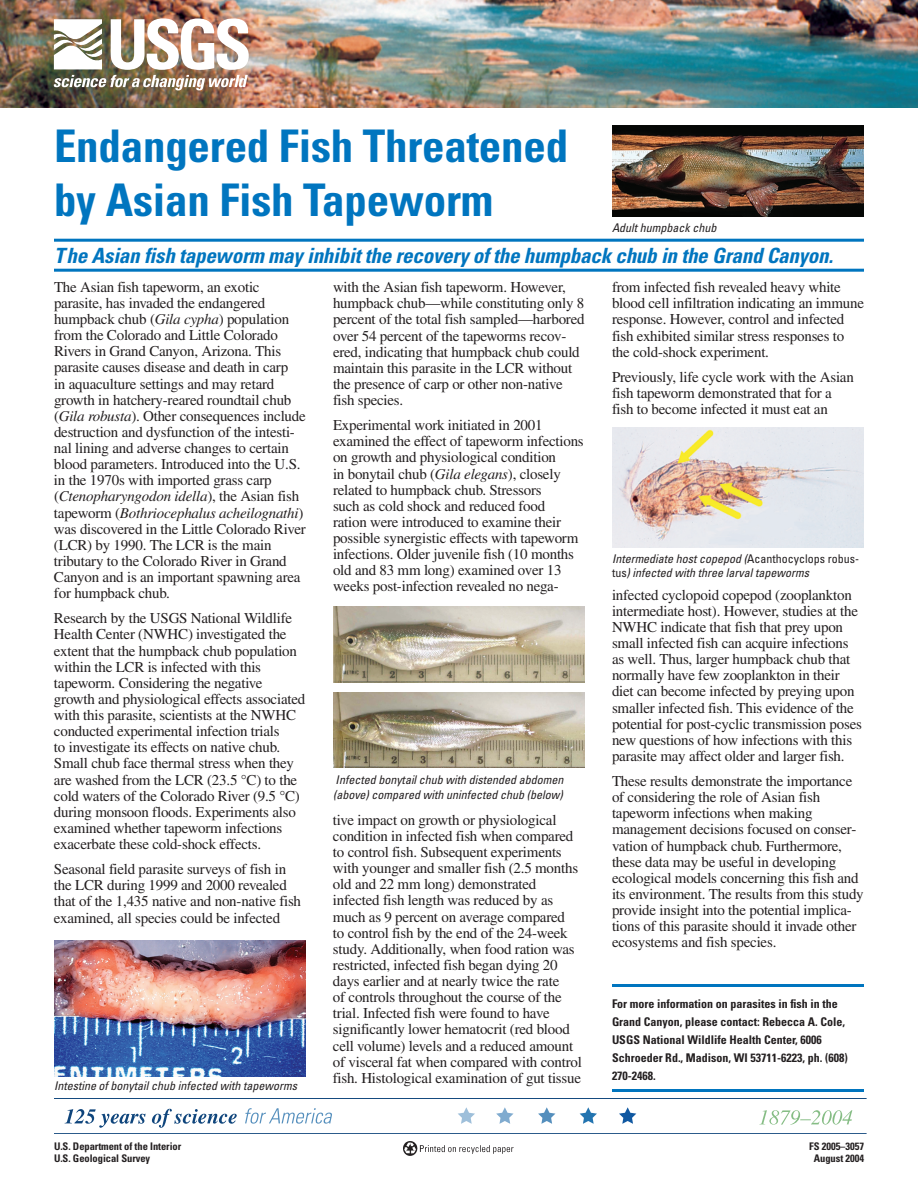
<style>
.page{position:relative;width:918px;height:1188px;background:#fff}
.page>*{position:absolute;margin:0;border:0;box-sizing:border-box;transform-origin:0 0}
.t1{font:700 condensed 45px/54px "Univers";letter-spacing:-.005em;color:#0075bf}
.t2{font:italic 700 condensed 21px "Univers";letter-spacing:-.01em;color:#0075bf}
.t3{font:15px/16.2px "Times";letter-spacing:-.015em;color:#231f20}
.t4{font:italic condensed 12px/14.4px "Univers";color:#231f20}
.t5{font:700 condensed 12px/18px "Univers";color:#231f20}
.t6{font:700 condensed 10.5px/12px "Univers";letter-spacing:-.005em;color:#231f20}
.s1{font-style:italic}
.s2{font-style:normal}
</style>
<div class="page">
<img style="left:0;top:0;width:918px;height:108px">
<img style="left:403px;top:1141px;width:111px;height:15px">
<svg style="left:65px;top:1109px;width:81px;height:19px"></svg>
<svg style="left:152px;top:1109px;width:85px;height:19px"></svg>
<svg style="left:245px;top:1108px;width:87px;height:16px"></svg>
<svg style="left:759px;top:1110px;width:93px;height:15px"></svg>
<svg style="left:458px;top:1107px;width:17px;height:17px"></svg>
<hr style="left:54px;top:1133px;width:813px;height:1px;background:#0f457c">
<svg style="left:496px;top:1107px;width:18px;height:17px"></svg>
<svg style="left:538px;top:1107px;width:17px;height:17px"></svg>
<svg style="left:580px;top:1107px;width:17px;height:17px"></svg>
<svg style="left:619px;top:1107px;width:17px;height:17px"></svg>
<hr style="left:54px;top:1098px;width:813px;height:1px;background:#0f457c">
<img style="left:333px;top:692px;width:252px;height:76px">
<img style="left:333px;top:607px;width:252px;height:75px">
<hr style="left:54px;top:239px;width:810px;height:3px;background:#0075bf">
<hr style="left:54px;top:269px;width:810px;height:3px;background:#0075bf">
<img style="left:612px;top:428px;width:252px;height:119px">
<img style="left:612px;top:126px;width:252px;height:91px">
<img style="left:54px;top:940px;width:251px;height:137px">
<img style="left:54px;top:18px;width:195px;height:72px">
<hr style="left:612px;top:984px;width:252px;height:3px;background:#0075bf">
<hr style="left:612px;top:1089px;width:252px;height:3px;background:#0075bf">
<h1 class="t1" style="left:54px;top:119px;width:516px">Endangered Fish Threatened by Asian Fish Tapeworm</h1>
<p class="t4" style="left:612px;top:220px;width:106px">Adult humpback chub</p>
<h2 class="t2" style="left:54px;top:242px;width:781px">The Asian fish tapeworm may inhibit the recovery of the humpback chub in the Grand Canyon.</h2>
<p class="t3" style="left:54px;top:279px;width:253px">The Asian fish tapeworm, an exotic parasite, has invaded the endangered humpback chub (<span class="s1">Gila cypha</span>) population from the Colorado and Little Colorado Rivers in Grand Canyon, Arizona. This parasite causes disease and death in carp<br>in aquaculture settings and may retard growth in hatchery-reared roundtail chub (<span class="s1">Gila robusta</span>). Other consequences include destruction and dysfunction of the intesti&shy;nal lining and adverse changes to certain blood parameters. Introduced into the U.S. in the 1970s with imported grass carp (<span class="s1">Ctenopharyngodon idella</span>), the Asian fish tapeworm (<span class="s1">Bothriocephalus acheilognathi</span>) was discovered in the Little Colorado River (LCR) by 1990. The LCR is the main tributary to the Colorado River in Grand Canyon and is an important spawning area for humpback chub.</p>
<p class="t3" style="left:54px;top:610px;width:253px">Research by the USGS National Wildlife Health Center (NWHC) investigated the extent that the humpback chub population within the LCR is infected with this tapeworm. Considering the negative growth and physiological effects associated with this parasite, scientists at the NWHC conducted experimental infection trials<br>to investigate its effects on native chub.<br>Small chub face thermal stress when they are washed from the LCR (23.5 °C) to the cold waters of the Colorado River (9.5 °C) during monsoon floods. Experiments also examined whether tapeworm infections exacerbate these cold-shock effects.</p>
<p class="t3" style="left:54px;top:861px;width:249px">Seasonal field parasite surveys of fish in the LCR during 1999 and 2000 revealed that of the 1,435 native and non-native fish examined, all species could be infected</p>
<p class="t4" style="left:54px;top:1079px;width:245px">Intestine of bonytail chub infected with tapeworms</p>
<p class="t3" style="left:333px;top:279px;width:253px">with the Asian fish tapeworm. However, humpback chub—while constituting only 8 percent of the total fish sampled—harbored over 54 percent of the tapeworms recov&shy;ered, indicating that humpback chub could maintain this parasite in the LCR without the presence of carp or other non-native fish species.</p>
<p class="t3" style="left:333px;top:417px;width:252px">Experimental work initiated in 2001 examined the effect of tapeworm infections on growth and physiological condition<br>in bonytail chub (<span class="s1">Gila elegans</span>), closely related to humpback chub. Stressors<br>such as cold shock and reduced food<br>ration were introduced to examine their possible synergistic effects with tapeworm infections. Older juvenile fish (10 months old and 83 mm long) examined over 13 weeks post-infection revealed no nega-</p>
<p class="t4" style="left:333px;top:773px;width:232px">Infected bonytail chub with distended abdomen (above) compared with uninfected chub (below)</p>
<p class="t3" style="left:333px;top:812px;width:250px">tive impact on growth or physiological condition in infected fish when compared to control fish. Subsequent experiments with younger and smaller fish (2.5 months old and 22 mm long) demonstrated infected fish length was reduced by as much as 9 percent on average compared<br>to control fish by the end of the 24-week study. Additionally, when food ration was restricted, infected fish began dying 20 days earlier and at nearly twice the rate<br>of controls throughout the course of the trial. Infected fish were found to have significantly lower hematocrit (red blood cell volume) levels and a reduced amount of visceral fat when compared with control fish. Histological examination of gut tissue</p>
<p class="t3" style="left:612px;top:279px;width:254px">from infected fish revealed heavy white blood cell infiltration indicating an immune response. However, control and infected fish exhibited similar stress responses to the cold-shock experiment.</p>
<p class="t3" style="left:612px;top:369px;width:243px">Previously, life cycle work with the Asian fish tapeworm demonstrated that for a fish to become infected it must eat an</p>
<p class="t4" style="left:612px;top:551px;width:249px">Intermediate host copepod (<span class="s2">Acanthocyclops robus&shy;tus</span>) infected with three larval tapeworms</p>
<p class="t3" style="left:612px;top:586px;width:252px">infected cyclopoid copepod (zooplankton intermediate host). However, studies at the NWHC indicate that fish that prey upon small infected fish can acquire infections as well. Thus, larger humpback chub that normally have few zooplankton in their diet can become infected by preying upon smaller infected fish. This evidence of the potential for post-cyclic transmission poses new questions of how infections with this parasite may affect older and larger fish.</p>
<p class="t3" style="left:612px;top:773px;width:253px">These results demonstrate the importance of considering the role of Asian fish tapeworm infections when making management decisions focused on conser&shy;vation of humpback chub. Furthermore, these data may be useful in developing ecological models concerning this fish and its environment. The results from this study provide insight into the potential implica&shy;tions of this parasite should it invade other ecosystems and fish species.</p>
<p class="t5" style="left:612px;top:995px;width:237px">For more information on parasites in fish in the Grand Canyon, please contact: Rebecca A. Cole, USGS National Wildlife Health Center, 6006<br>Schroeder Rd., Madison, WI 53711-6223, ph. (608)<br>270-2468.</p>
<p class="t6" style="left:54px;top:1140px;width:129px">U.S. Department of the Interior<br>U.S. Geological Survey</p>
<p class="t6" style="left:809px;top:1140px;width:56px;text-align:center">FS 2005–3057<br>August 2004</p>
</div>
